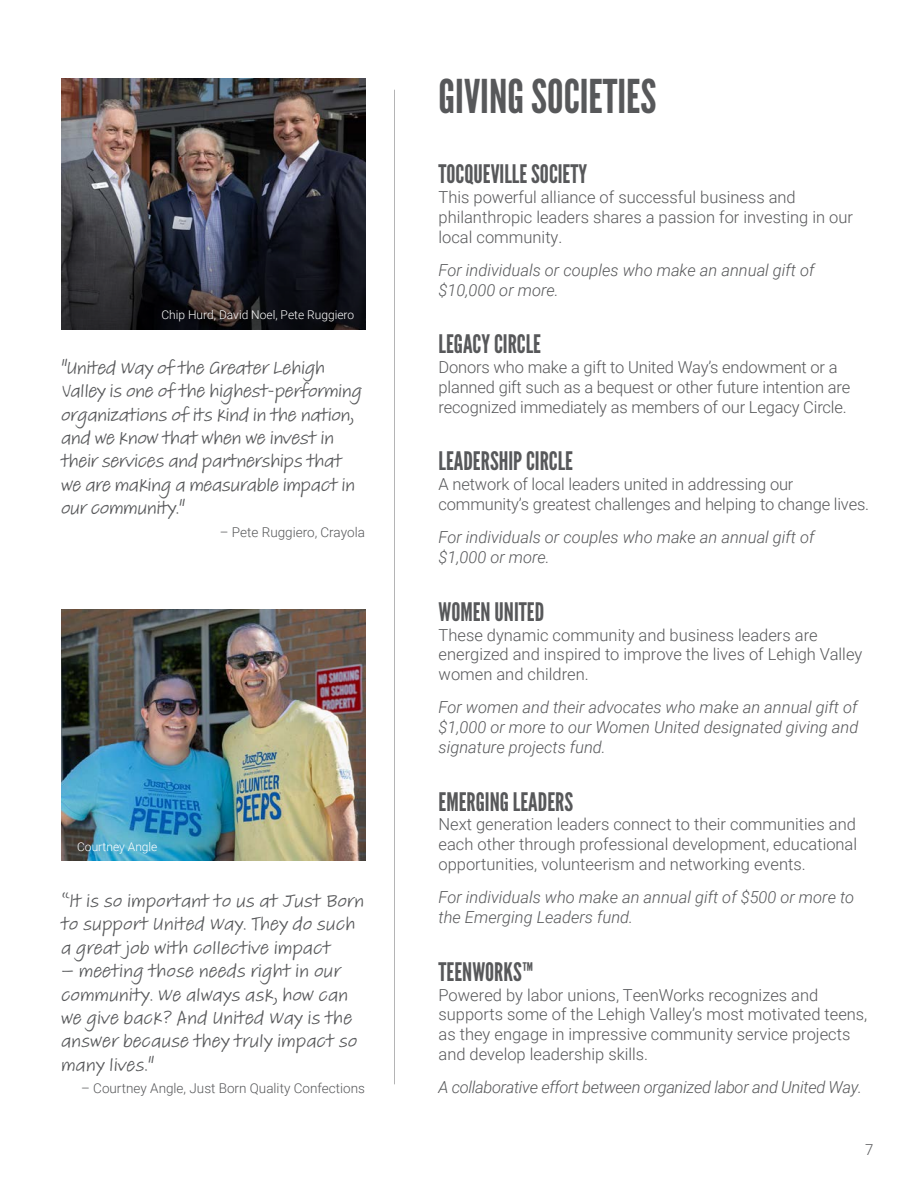
<style>
.page{position:relative;width:918px;height:1188px;background:#fff}
.page>*{position:absolute;margin:0;border:0;box-sizing:border-box;transform-origin:0 0}
.t1{font:46.5px "League Gothic";color:#57585a}
.t2{font:25.5px "League Gothic";color:#57585a}
.t3{font:19.5px/23.4px "Adobe Handwriting Tiffany";color:#57585a}
.t4{font:19.5px/23.4px "Adobe Handwriting Tiffany";letter-spacing:-.02em;color:#57585a}
.t5{font:300 16.5px/19.8px "Roboto";color:#57585a}
.t6{font:italic 300 16.5px/19.8px "Roboto";color:#57585a}
.t7{font:italic 300 16.5px "Roboto";letter-spacing:-.02em;color:#57585a}
.t8{font:300 15px "Roboto";color:#57585a}
.t9{font:300 13.5px "Roboto";color:#57585a}
.t10{font:300 12px "Roboto";color:#fff}
</style>
<div class="page">
<img style="left:61px;top:78px;width:304px;height:252px">
<hr style="left:394px;top:90px;width:1px;height:994px;background:#57585a">
<img style="left:61px;top:609px;width:304px;height:252px">
<p class="t10" style="left:161px;top:307px;width:194px">Chip Hurd, David Noel, Pete Ruggiero</p>
<p class="t4" style="left:61px;top:356px;width:303px">"United Way of the Greater Lehigh Valley is one of the highest-performing organizations of its kind in the nation, and we know that when we invest in their services and partnerships that we are making a measurable impact in our community."</p>
<p class="t9" style="left:220px;top:523px;width:147px">– Pete Ruggiero, Crayola</p>
<p class="t10" style="left:77px;top:839px;width:82px">Courtney Angle</p>
<p class="t3" style="left:61px;top:889px;width:305px">“It is so important to us at Just Born to support United Way. They do such a great job with collective impact</p>
<p class="t3" style="left:61px;top:959px;width:298px">– meeting those needs right in our community. We always ask, how can we give back? And United Way is the answer because they truly impact so many lives."</p>
<p class="t9" style="left:81px;top:1079px;width:285px">– Courtney Angle, Just Born Quality Confections</p>
<p class="t1" style="left:439px;top:68px;width:219px">GIVING SOCIETIES</p>
<p class="t2" style="left:439px;top:159px;width:150px">TOCQUEVILLE SOCIETY</p>
<p class="t5" style="left:439px;top:187px;width:416px">This powerful alliance of successful business and philanthropic leaders shares a passion for investing in our local community.</p>
<p class="t6" style="left:439px;top:260px;width:378px">For individuals or couples who make an annual gift of $10,000 or more.</p>
<p class="t2" style="left:439px;top:329px;width:104px">LEGACY CIRCLE</p>
<p class="t5" style="left:439px;top:357px;width:413px">Donors who make a gift to United Way’s endowment or a planned gift such as a bequest or other future intention are recognized immediately as members of our Legacy Circle.</p>
<p class="t2" style="left:439px;top:446px;width:136px">LEADERSHIP CIRCLE</p>
<p class="t5" style="left:439px;top:474px;width:432px">A network of local leaders united in addressing our community’s greatest challenges and helping to change lives.</p>
<p class="t6" style="left:439px;top:527px;width:378px">For individuals or couples who make an annual gift of</p>
<p class="t6" style="left:439px;top:547px;width:113px">$1,000 or more.</p>
<p class="t2" style="left:439px;top:596px;width:107px">WOMEN UNITED</p>
<p class="t5" style="left:439px;top:624px;width:425px">These dynamic community and business leaders are energized and inspired to improve the lives of Lehigh Valley women and children.</p>
<p class="t6" style="left:439px;top:697px;width:421px;text-align:justify">For women and their advocates who make an annual gift of $1,000 or more to our Women United designated giving and signature projects fund.</p>
<p class="t2" style="left:439px;top:786px;width:136px">EMERGING LEADERS</p>
<p class="t5" style="left:439px;top:814px;width:420px;text-align:justify">Next generation leaders connect to their communities and each other through professional development, educational opportunities, volunteerism and networking events.</p>
<p class="t6" style="left:439px;top:887px;width:417px">For individuals who make an annual gift of $500 or more to the Emerging Leaders fund.</p>
<p class="t2" style="left:439px;top:956px;width:96px">TEENWORKS™</p>
<p class="t5" style="left:439px;top:984px;width:430px">Powered by labor unions, TeenWorks recognizes and supports some of the Lehigh Valley’s most motivated teens, as they engage in impressive community service projects and develop leadership skills.</p>
<p class="t7" style="left:439px;top:1076px;width:425px">A collaborative effort between organized labor and United Way.</p>
<p class="t8" style="left:865px;top:1139px;width:10px">7</p>
</div>
